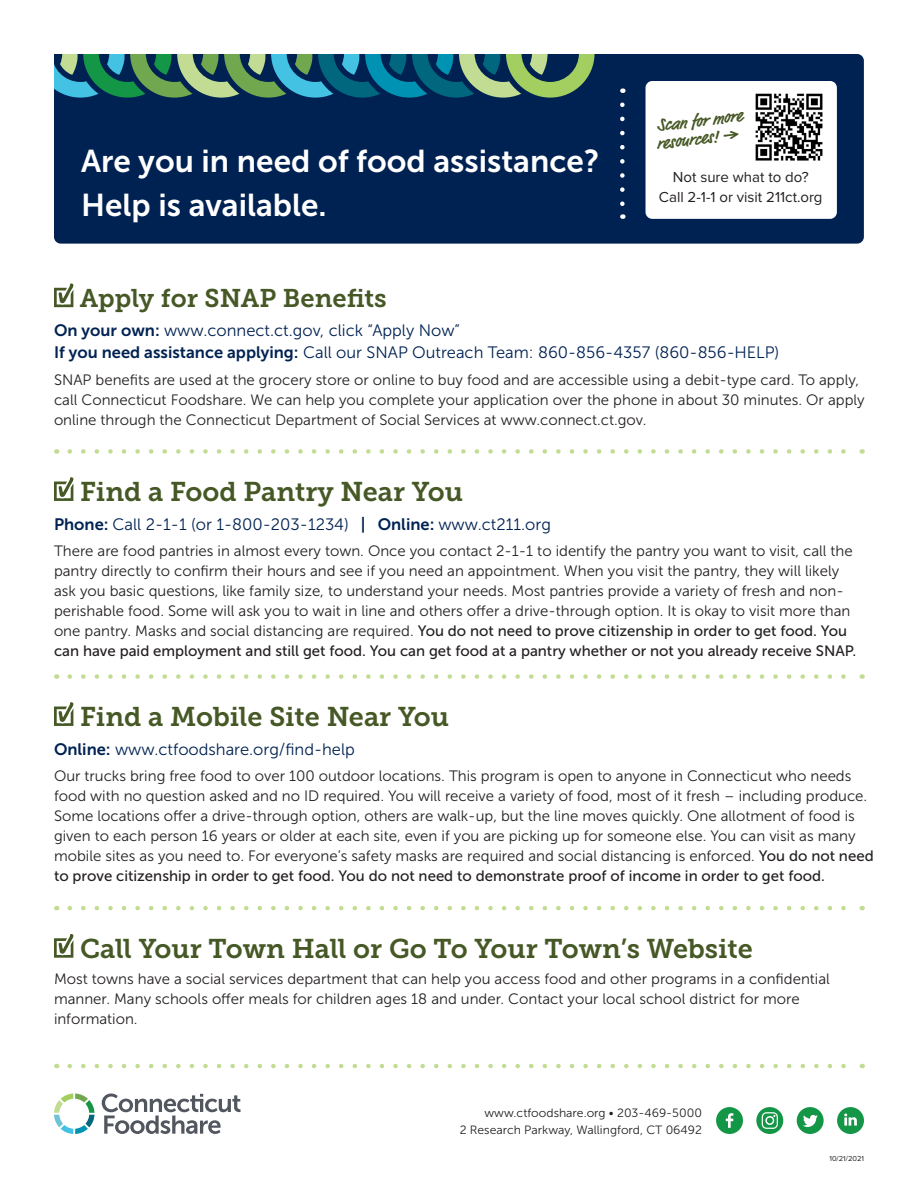
<style>
.page{position:relative;width:918px;height:1188px;background:#fff}
.page>*{position:absolute;margin:0;border:0;box-sizing:border-box;transform-origin:0 0}
.t1{font:31.5px/43.5px "Museo Sans 700";color:#fff}
.t2{font:27px "Museo Slab 700";color:#465825}
.t3{font:25.5px "Museo Slab 700";color:#465825}
.t4{font:700 17.85px/17.9px "Market Pro";color:#465825}
.t5{font:16.5px/22px "Museo Sans 300";color:#002252}
.t6{font:15px/20px "Museo Sans 300";color:#231f20}
.t7{font:15px/20px "Museo Sans 500";color:#231f20}
.t8{font:15px/20px "Proxima Nova";color:#231f20;text-align:center}
.t9{font:12px/16.8px "Museo Sans 300";color:#231f20;text-align:right}
.t10{font:7.5px "Proxima Nova";color:#231f20}
.s1{font-family:"Museo Sans 700"}
.s2{font-family:"Museo Sans 300"}
.s3{font-family:"Museo Sans 500"}
</style>
<div class="page">
<div style="left:54px;top:54px;width:810px;height:190px;background:#002252;border-radius:7px"></div>
<svg style="left:54px;top:283px;width:20px;height:24px"></svg>
<svg style="left:70px;top:449px;width:776px;height:5px"></svg>
<svg style="left:54px;top:477px;width:20px;height:24px"></svg>
<svg style="left:70px;top:674px;width:776px;height:5px"></svg>
<svg style="left:54px;top:702px;width:20px;height:24px"></svg>
<svg style="left:70px;top:906px;width:776px;height:4px"></svg>
<svg style="left:54px;top:934px;width:20px;height:24px"></svg>
<svg style="left:70px;top:1064px;width:776px;height:4px"></svg>
<svg style="left:620px;top:105px;width:5px;height:114px"></svg>
<div style="left:646px;top:81px;width:191px;height:138px;background:#fff;border-radius:7px"></div>
<img style="left:755px;top:93px;width:68px;height:68px">
<svg style="left:54px;top:54px;width:541px;height:44px"></svg>
<svg style="left:716px;top:1107px;width:27px;height:27px"></svg>
<svg style="left:797px;top:1107px;width:27px;height:27px"></svg>
<svg style="left:756px;top:1107px;width:27px;height:27px"></svg>
<svg style="left:837px;top:1107px;width:27px;height:27px"></svg>
<svg style="left:102px;top:1094px;width:139px;height:40px"></svg>
<svg style="left:54px;top:1093px;width:41px;height:41px"></svg>
<h1 class="t1" style="left:81px;top:140px;width:520px">Are you in need of food assistance?<br>Help is available.</h1>
<p class="t4" style="left:653px;top:118px;width:90px;rotate:-7deg">Scan for more resources! →</p>
<p class="t8" style="left:659px;top:167px;width:165px">Not sure what to do?<br>Call 2-1-1 or visit 211ct.org</p>
<h3 class="t3" style="left:80px;top:284px;width:308px">Apply for SNAP Benefits</h3>
<p class="t5" style="left:54px;top:319px;width:727px"><span class="s1">On your own:</span> www.connect.ct.gov, click “Apply Now”<br><span class="s1">If you need assistance applying:</span> Call our SNAP Outreach Team: 860-856-4357 (860-856-HELP)</p>
<p class="t6" style="left:54px;top:370px;width:812px">SNAP benefits are used at the grocery store or online to buy food and are accessible using a debit-type card. To apply, call Connecticut Foodshare. We can help you complete your application over the phone in about 30 minutes. Or apply online through the Connecticut Department of Social Services at www.connect.ct.gov.</p>
<h2 class="t2" style="left:80px;top:476px;width:384px">Find a Food Pantry Near You</h2>
<p class="t5" style="left:54px;top:513px;width:498px"><span class="s1">Phone:</span> Call 2-1-1 (or 1-800-203-1234) <span class="s1">| Online:</span> www.ct211.org</p>
<p class="t6" style="left:54px;top:541px;width:800px">There are food pantries in almost every town. Once you contact 2-1-1 to identify the pantry you want to visit, call the pantry directly to confirm their hours and see if you need an appointment. When you visit the pantry, they will likely ask you basic questions, like family size, to understand your needs. Most pantries provide a variety of fresh and non&shy;perishable food. Some will ask you to wait in line and others offer a drive-through option. It is okay to visit more than</p>
<p class="t7" style="left:54px;top:621px;width:804px"><span class="s2">one pantry. Masks and social distancing are required.</span> You do not need to prove citizenship in order to get food. You can have paid employment and still get food. You can get food at a pantry whether or not you already receive SNAP.</p>
<h2 class="t2" style="left:80px;top:701px;width:371px">Find a Mobile Site Near You</h2>
<p class="t5" style="left:54px;top:738px;width:302px"><span class="s1">Online:</span> www.ctfoodshare.org/find-help</p>
<p class="t6" style="left:54px;top:766px;width:821px">Our trucks bring free food to over 100 outdoor locations. This program is open to anyone in Connecticut who needs food with no question asked and no ID required. You will receive a variety of food, most of it fresh – including produce.<br>Some locations offer a drive-through option, others are walk-up, but the line moves quickly. One allotment of food is given to each person 16 years or older at each site, even if you are picking up for someone else. You can visit as many mobile sites as you need to. For everyone’s safety masks are required and social distancing is enforced. <span class="s3">You do not need</span></p>
<p class="t7" style="left:54px;top:866px;width:773px">to prove citizenship in order to get food. You do not need to demonstrate proof of income in order to get food.</p>
<h2 class="t2" style="left:80px;top:933px;width:674px">Call Your Town Hall or Go To Your Town’s Website</h2>
<p class="t6" style="left:54px;top:969px;width:777px">Most towns have a social services department that can help you access food and other programs in a confidential manner. Many schools offer meals for children ages 18 and under. Contact your local school district for more information.</p>
<p class="t9" style="left:460px;top:1105px;width:244px">www.ctfoodshare.org • 203-469-5000<br>2 Research Parkway, Wallingford, CT 06492</p>
<p class="t10" style="left:830px;top:1154px;width:36px">10/21/2021</p>
</div>
